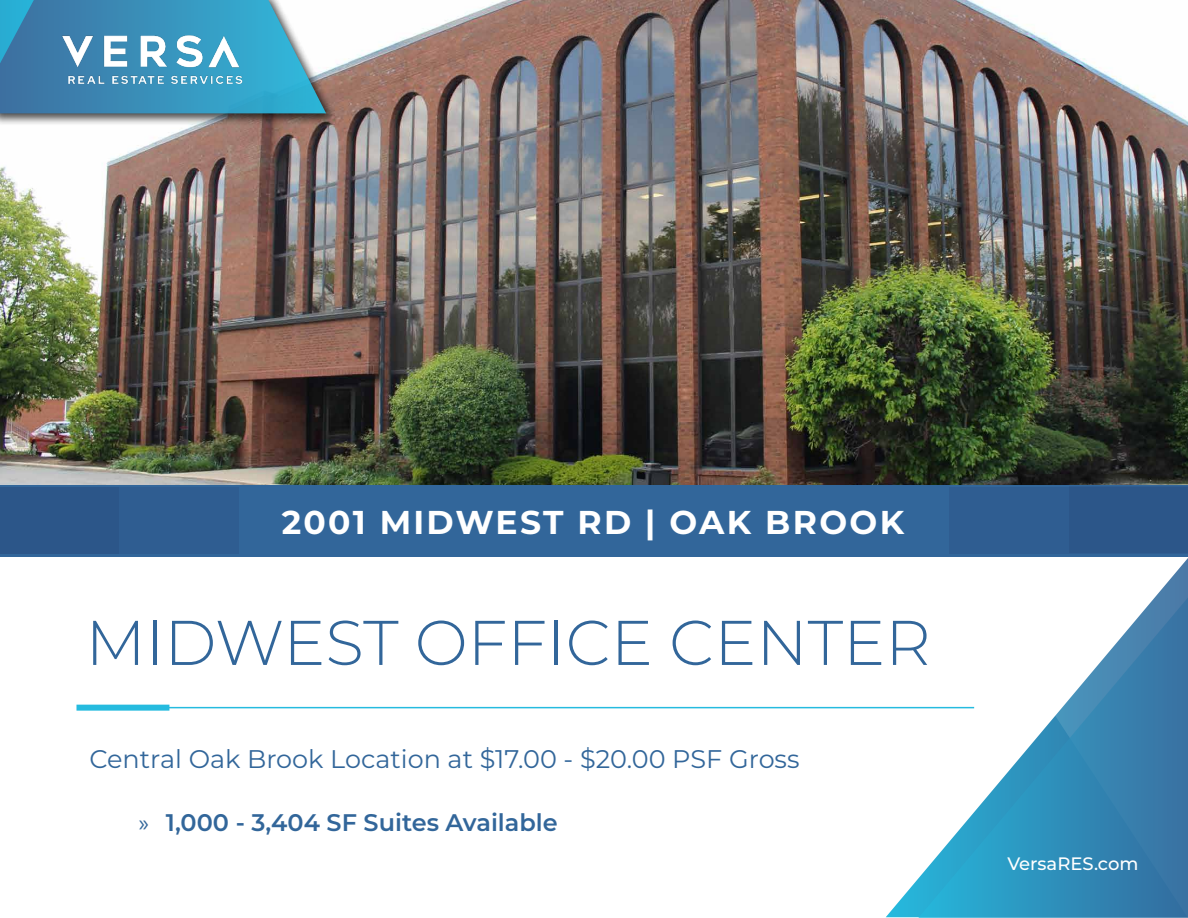
<style>
.page{position:relative;width:1188px;height:918px;background:#fff}
.page>*{position:absolute;margin:0;border:0;box-sizing:border-box;transform-origin:0 0}
.t1{font:300 63px "Montserrat";color:#32669a}
.t2{font:700 33px "Montserrat";letter-spacing:.07em;color:#fff}
.t3{font:25.5px "Montserrat";color:#32669a}
.t4{font:600 24px "Montserrat";color:#32669a}
.t5{font:500 18px "Montserrat";color:#fff}
.s1{font-family:"Myriad Pro";font-weight:400}
</style>
<div class="page">
<img style="left:0;top:0;width:1188px;height:485px">
<div style="left:76px;top:705px;width:93px;height:6px;background:#25bbdf"></div>
<hr style="left:134px;top:707px;width:840px;height:1px;background:#25bbdf">
<div style="left:0;top:485px;width:1188px;height:71px;background:#32669a"></div>
<svg style="left:886px;top:706px;width:31px;height:211px"></svg>
<svg style="left:917px;top:559px;width:271px;height:359px"></svg>
<div style="left:950px;top:487px;width:238px;height:67px;background:#2f5d91"></div>
<div style="left:0;top:487px;width:238px;height:67px;background:#2f5d91"></div>
<div style="left:0;top:487px;width:119px;height:67px;background:#2c5689"></div>
<div style="left:1069px;top:486px;width:119px;height:67px;background:#2c5689"></div>
<div style="left:0;top:0;width:338px;height:127px;background:#000;opacity:.75"></div>
<svg style="left:0;top:0;width:326px;height:113px;background:#54a0c3"></svg>
<p class="t2" style="left:282px;top:498px;width:624px">2001 MIDWEST RD | OAK BROOK</p>
<h1 class="t1" style="left:86px;top:600px;width:847px">MIDWEST OFFICE CENTER</h1>
<p class="t3" style="left:89px;top:741px;width:712px">Central Oak Brook Location at $17.00 - $20.00 PSF Gross</p>
<p class="t4" style="left:139px;top:805px;width:420px"><span class="s1">»</span> 1,000 - 3,404 SF Suites Available</p>
<p class="t5" style="left:1007px;top:851px;width:133px">VersaRES.com</p>
</div>
